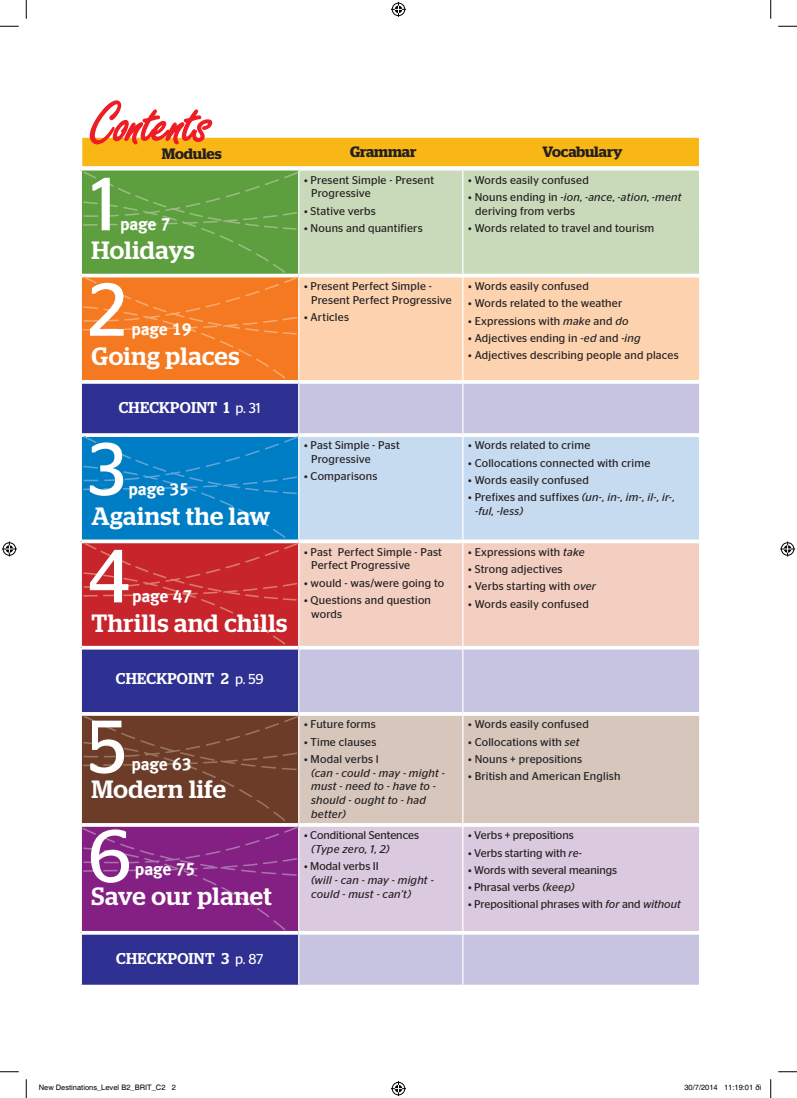
<style>
.page{position:relative;width:797px;height:1098px;background:#fff}
.page>*{position:absolute;margin:0;border:0;box-sizing:border-box;transform-origin:0 0}
.t1{font:75px "Stag Sans";color:#fff}
.t2{font:62.5px "Freestyle Script";letter-spacing:-.03em;color:#ee1d23}
.t3{font:500 25px "Stag";letter-spacing:.02em;color:#fff}
.t4{font:700 17.5px "Meta";letter-spacing:-.015em;color:#fff}
.t5{font:500 15.62px "Stag";letter-spacing:.02em;color:#fff}
.t6{font:600 15px "Stag";letter-spacing:-.01em;color:#231f20}
.t7{font:11.25px/13.8px "Stag Sans";letter-spacing:.015em;color:#231f20}
.t8{font:italic 11.25px/13.8px "Stag Sans";letter-spacing:.02em;color:#231f20}
.t9{font:11.25px "Stag Sans";letter-spacing:-.005em;color:#231f20}
.t10{font:7.5px "Helvetica";color:#000}
.s1{font-family:"Meta Bold LF Caps";font-weight:400}
.s2{font-family:"Stag Sans";font-weight:400;font-size:14.38px}
.s3{font-style:italic}
.s4{font-style:normal}
</style>
<div class="page">
<div style="left:82px;top:384px;width:216px;height:601px;background:#2e3092"></div>
<div style="left:299px;top:384px;width:400px;height:601px;background:#c6c4e1"></div>
<div style="left:299px;top:437px;width:400px;height:102px;background:#c6daf0"></div>
<svg style="left:299px;top:543px;width:489px;height:103px;fill:#f2cfc0"></svg>
<div style="left:299px;top:716px;width:400px;height:107px;background:#d6c6bc"></div>
<div style="left:299px;top:827px;width:400px;height:104px;background:#dbc9df"></div>
<hr style="left:462px;top:384px;width:1px;height:49px;background:#fff">
<hr style="left:462px;top:437px;width:1px;height:102px;background:#fff">
<hr style="left:462px;top:543px;width:1px;height:103px;background:#fff">
<hr style="left:462px;top:649px;width:1px;height:63px;background:#fff">
<hr style="left:462px;top:716px;width:1px;height:107px;background:#fff">
<hr style="left:462px;top:827px;width:1px;height:104px;background:#fff">
<hr style="left:462px;top:935px;width:1px;height:50px;background:#fff">
<svg style="left:299px;top:539px;width:164px;height:4px"></svg>
<svg style="left:463px;top:539px;width:236px;height:4px"></svg>
<svg style="left:82px;top:433px;width:217px;height:2px"></svg>
<hr style="left:299px;top:433px;width:164px;height:4px;background:#fff">
<hr style="left:463px;top:433px;width:236px;height:4px;background:#fff">
<hr style="left:82px;top:712px;width:217px;height:4px;background:#f4f4f9">
<hr style="left:299px;top:712px;width:164px;height:4px;background:#fff">
<hr style="left:463px;top:712px;width:236px;height:4px;background:#fff">
<hr style="left:299px;top:823px;width:164px;height:4px;background:#fff">
<hr style="left:463px;top:823px;width:236px;height:4px;background:#fff">
<svg style="left:82px;top:380px;width:217px;height:4px"></svg>
<hr style="left:82px;top:646px;width:217px;height:3px;background:#fff">
<hr style="left:299px;top:646px;width:164px;height:3px;background:#fff">
<hr style="left:463px;top:646px;width:236px;height:3px;background:#fff">
<svg style="left:82px;top:931px;width:217px;height:4px"></svg>
<svg style="left:299px;top:931px;width:164px;height:4px"></svg>
<svg style="left:463px;top:931px;width:236px;height:4px"></svg>
<svg style="left:82px;top:435px;width:217px;height:210px;background:#6b597e"></svg>
<svg style="left:81px;top:714px;width:218px;height:217px;background:#7e375c"></svg>
<svg style="left:82px;top:100px;width:617px;height:279px;background:#dac58e"></svg>
<svg style="left:0;top:25px;width:19px;height:2px"></svg>
<svg style="left:778px;top:25px;width:19px;height:2px"></svg>
<svg style="left:0;top:1071px;width:19px;height:1px"></svg>
<svg style="left:778px;top:1071px;width:19px;height:1px"></svg>
<svg style="left:25px;top:0;width:2px;height:19px"></svg>
<svg style="left:25px;top:1079px;width:2px;height:19px"></svg>
<svg style="left:770px;top:0;width:1px;height:19px"></svg>
<svg style="left:770px;top:1079px;width:1px;height:19px"></svg>
<svg style="left:391px;top:2px;width:15px;height:15px"></svg>
<svg style="left:391px;top:1081px;width:15px;height:15px"></svg>
<svg style="left:2px;top:541px;width:15px;height:15px"></svg>
<svg style="left:780px;top:541px;width:15px;height:15px"></svg>
<h2 class="t2" style="left:91px;top:89px;width:122px">Contents</h2>
<h3 class="t6" style="left:162px;top:144px;width:61px">Modules</h3>
<h3 class="t6" style="left:350px;top:143px;width:68px">Grammar</h3>
<h3 class="t6" style="left:542px;top:143px;width:81px">Vocabulary</h3>
<h1 class="t1" style="left:91px;top:162px;width:27px">1</h1>
<h3 class="t3" style="left:91px;top:236px;width:105px">Holidays</h3>
<h3 class="t4" style="left:120px;top:213px;width:52px">page <span class="s1">7</span></h3>
<h1 class="t1" style="left:88px;top:267px;width:40px">2</h1>
<h3 class="t3" style="left:91px;top:341px;width:149px">Going places</h3>
<h3 class="t4" style="left:131px;top:319px;width:62px">page <span class="s1">19</span></h3>
<h3 class="t5" style="left:119px;top:398px;width:143px">CHECKPOINT 1 <span class="s2">p. 31</span></h3>
<h1 class="t1" style="left:88px;top:427px;width:40px">3</h1>
<h3 class="t3" style="left:91px;top:501px;width:180px">Against the law</h3>
<h3 class="t4" style="left:128px;top:478px;width:62px">page <span class="s1">35</span></h3>
<h1 class="t1" style="left:88px;top:534px;width:44px">4</h1>
<h3 class="t3" style="left:91px;top:608px;width:197px">Thrills and chills</h3>
<h3 class="t4" style="left:132px;top:585px;width:62px">page <span class="s1">47</span></h3>
<h3 class="t5" style="left:116px;top:669px;width:149px">CHECKPOINT 2 <span class="s2">p. 59</span></h3>
<h1 class="t1" style="left:88px;top:705px;width:40px">5</h1>
<h3 class="t3" style="left:91px;top:774px;width:136px">Modern life</h3>
<h3 class="t4" style="left:131px;top:753px;width:62px">page <span class="s1">63</span></h3>
<h1 class="t1" style="left:88px;top:814px;width:45px">6</h1>
<h3 class="t3" style="left:91px;top:881px;width:182px">Save our planet</h3>
<h3 class="t4" style="left:135px;top:859px;width:62px">page <span class="s1">75</span></h3>
<h3 class="t5" style="left:116px;top:949px;width:148px">CHECKPOINT 3 <span class="s2">p. 87</span></h3>
<p class="t7" style="left:311px;top:173px;width:124px;text-indent:-7px">• Present Simple - Present<br>Progressive</p>
<p class="t7" style="left:304px;top:204px;width:73px">• Stative verbs</p>
<p class="t7" style="left:304px;top:221px;width:120px">• Nouns and quantifiers</p>
<p class="t7" style="left:468px;top:173px;width:122px">• Words easily confused</p>
<p class="t7" style="left:475px;top:190px;width:208px;text-indent:-7px">• Nouns ending in <span class="s3">-ion</span>, <span class="s3">-ance</span>, <span class="s3">-ation</span>, <span class="s3">-ment </span>deriving from verbs</p>
<p class="t7" style="left:468px;top:221px;width:188px">• Words related to travel and tourism</p>
<p class="t7" style="left:311px;top:279px;width:142px;text-indent:-7px">• Present Perfect Simple -<br>Present Perfect Progressive</p>
<p class="t7" style="left:304px;top:310px;width:46px">• Articles</p>
<p class="t7" style="left:468px;top:279px;width:122px">• Words easily confused</p>
<p class="t7" style="left:468px;top:296px;width:156px">• Words related to the weather</p>
<p class="t7" style="left:468px;top:314px;width:162px">• Expressions with <span class="s3">make</span> and <span class="s3">do</span></p>
<p class="t7" style="left:468px;top:331px;width:174px">• Adjectives ending in <span class="s3">-ed</span> and <span class="s3">-ing</span></p>
<p class="t7" style="left:468px;top:348px;width:212px">• Adjectives describing people and places</p>
<p class="t7" style="left:311px;top:438px;width:90px;text-indent:-7px">• Past Simple - Past<br>Progressive</p>
<p class="t7" style="left:304px;top:469px;width:75px">• Comparisons</p>
<p class="t7" style="left:311px;top:545px;width:132px;text-indent:-7px">• Past Perfect Simple - Past<br>Perfect Progressive</p>
<p class="t7" style="left:304px;top:576px;width:142px">• would - was/were going to</p>
<p class="t7" style="left:311px;top:593px;width:121px;text-indent:-7px">• Questions and question words</p>
<p class="t7" style="left:468px;top:438px;width:124px">• Words related to crime</p>
<p class="t7" style="left:468px;top:456px;width:184px">• Collocations connected with crime</p>
<p class="t7" style="left:468px;top:473px;width:122px">• Words easily confused</p>
<p class="t8" style="left:475px;top:490px;width:201px;text-indent:-7px"><span class="s4">• Prefixes and suffixes</span> (un-, in-, im-, il-, ir-, -ful, -less)</p>
<p class="t7" style="left:468px;top:545px;width:118px">• Expressions with <span class="s3">take</span></p>
<p class="t7" style="left:468px;top:562px;width:96px">• Strong adjectives</p>
<p class="t7" style="left:468px;top:579px;width:129px">• Verbs starting with <span class="s3">over</span></p>
<p class="t7" style="left:468px;top:597px;width:122px">• Words easily confused</p>
<p class="t7" style="left:304px;top:717px;width:73px">• Future forms</p>
<p class="t7" style="left:304px;top:735px;width:74px">• Time clauses</p>
<p class="t7" style="left:304px;top:752px;width:76px">• Modal verbs I</p>
<p class="t8" style="left:311px;top:766px;width:135px">(can - could - may - might - must - need to - have to - should - ought to - had better)</p>
<p class="t9" style="left:304px;top:829px;width:116px">• Conditional Sentences</p>
<p class="t8" style="left:311px;top:842px;width:80px">(Type zero, 1, 2)</p>
<p class="t7" style="left:304px;top:859px;width:76px">• Modal verbs II</p>
<p class="t8" style="left:311px;top:873px;width:124px">(will - can - may - might - could - must - can’t)</p>
<p class="t7" style="left:468px;top:717px;width:122px">• Words easily confused</p>
<p class="t7" style="left:468px;top:735px;width:113px">• Collocations with <span class="s3">set</span></p>
<p class="t7" style="left:468px;top:752px;width:115px">• Nouns + prepositions</p>
<p class="t7" style="left:468px;top:769px;width:154px">• British and American English</p>
<p class="t7" style="left:468px;top:828px;width:107px">• Verbs + prepositions</p>
<p class="t9" style="left:468px;top:846px;width:115px">• Verbs starting with <span class="s3">re-</span></p>
<p class="t9" style="left:468px;top:863px;width:150px">• Words with several meanings</p>
<p class="t9" style="left:468px;top:881px;width:108px">• Phrasal verbs <span class="s3">(keep)</span></p>
<p class="t9" style="left:468px;top:898px;width:214px">• Prepositional phrases with <span class="s3">for</span> and <span class="s3">without</span></p>
<p class="t10" style="left:39px;top:1083px;width:139px">New Destinations_Level B2_BRIT_C2 2</p>
<p class="t10" style="left:684px;top:1083px;width:79px">30/7/2014 11:19:01 ðì</p>
</div>
